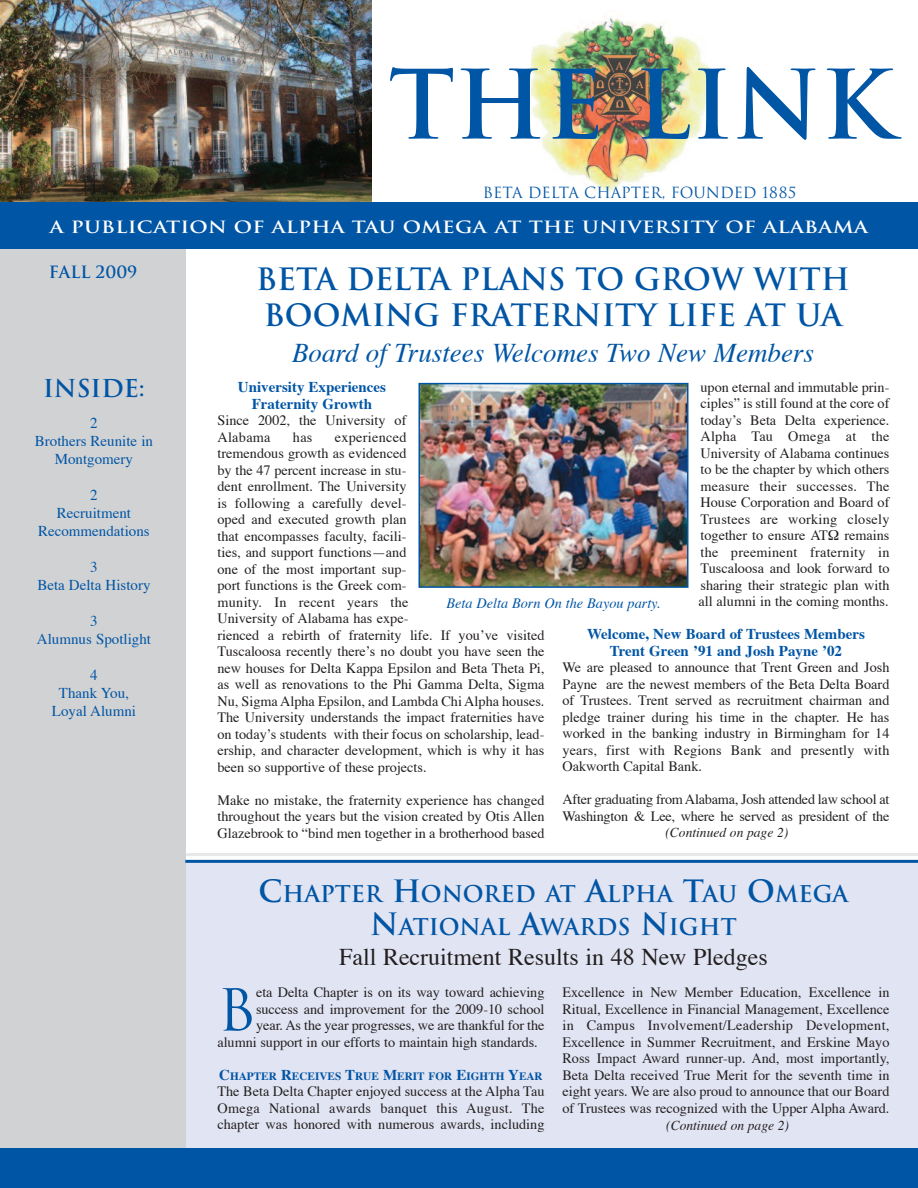
<style>
.page{position:relative;width:918px;height:1188px;background:#fff}
.page>*{position:absolute;margin:0;border:0;box-sizing:border-box;transform-origin:0 0}
.t1{font:700 93px "Trajan";color:#0155a5}
.t2{font:56.4px "Trajan";color:#0155a5}
.t3{font:700 30px/36px "Trajan";color:#0155a5}
.t4{font:italic 27px "Times";color:#0155a5}
.t5{font:24px "Times";color:#231f20}
.t6{font:700 24px "Trajan";color:#0155a5}
.t7{font:700 22.5px/33px "Trajan";color:#0155a5;text-align:center}
.t8{font:700 16.5px "Trajan";letter-spacing:.015em;color:#fff;scale:1.2 1}
.t9{font:700 16.5px "Trajan";color:#0155a5}
.t10{font:15px/18px "Times";color:#0155a5;text-align:center}
.t11{font:700 15px/16.5px "Times";color:#0155a5;text-align:center}
.t12{font:15px "Trajan";color:#0155a5}
.t13{font:14.25px/16.5px "Times";color:#231f20;text-align:justify}
.t14{font:italic 14.25px "Times";color:#0155a5}
.t15{font:italic 13.5px "Times";color:#231f20}
.t16{font:700 11.25px "Times";color:#0155a5}
.s1{font-size:30px}
.s2{font-size:15px}
</style>
<div class="page">
<div style="left:185px;top:863px;width:733px;height:315px;background:#e1e4f2"></div>
<img style="left:531px;top:16px;width:181px;height:175px">
<div style="left:0;top:198px;width:186px;height:951px;background:#d1d2d4"></div>
<img style="left:0;top:0;width:371px;height:203px">
<div style="left:0;top:203px;width:918px;height:46px;background:#0155a5"></div>
<div style="left:0;top:1148px;width:918px;height:40px;background:#0155a5"></div>
<img style="left:421px;top:386px;width:264px;height:199px">
<div style="left:418px;top:383px;width:270px;height:205px;border:2px solid #0155a5"></div>
<hr style="left:185px;top:860px;width:733px;height:3px;background:#0155a5">
<hr style="left:186px;top:853px;width:732px;height:3px;background:#e7e8e9">
<h1 class="t1" style="left:389px;top:52px;width:505px">THE LINK</h1>
<p class="t12" style="left:483px;top:184px;width:315px">BETA DELTA CHAPTER, FOUNDED 1885</p>
<p class="t8" style="left:50px;top:218px;width:683px">A PUBLICATION OF ALPHA TAU OMEGA AT THE UNIVERSITY OF ALABAMA</p>
<p class="t9" style="left:49px;top:263px;width:90px">FALL 2009</p>
<h3 class="t6" style="left:43px;top:374px;width:103px">INSIDE:</h3>
<p class="t10" style="left:35px;top:415px;width:120px">2<br>Brothers Reunite in<br>Montgomery</p>
<p class="t10" style="left:38px;top:487px;width:113px">2<br>Recruitment<br>Recommendations</p>
<p class="t10" style="left:37px;top:559px;width:115px">3<br>Beta Delta History</p>
<p class="t10" style="left:37px;top:613px;width:116px">3<br>Alumnus Spotlight</p>
<p class="t10" style="left:52px;top:667px;width:86px">4<br>Thank You,<br>Loyal Alumni</p>
<h3 class="t3" style="left:256px;top:262px;width:596px">BETA DELTA PLANS TO GROW WITH<br>BOOMING FRATERNITY LIFE AT UA</h3>
<h3 class="t4" style="left:292px;top:342px;width:523px">Board of Trustees Welcomes Two New Members</h3>
<p class="t11" style="left:238px;top:380px;width:150px">university experiences fraternity growth</p>
<p class="t13" style="left:217px;top:413px;width:191px">Since 2002, the University of<br>Alabama</p>
<p class="t13" style="left:698px;top:380px;width:193px">upon eternal and immutable prin&shy;ciples” is still found at the core of today’s Beta Delta experience.<br>Alpha Tau Omega at the University of Alabama continues to be the chapter by which others measure their successes. The House Corporation and Board of Trustees are working closely together to ensure AT remains the preeminent fraternity in Tuscaloosa and look forward to sharing their strategic plan with all alumni in the coming months.</p>
<p class="t11" style="left:587px;top:627px;width:279px">Welcome, New Board of trustees Members trent green ’91 and Josh payne ’02</p>
<p class="t13" style="left:562px;top:660px;width:329px">We are pleased to announce that Trent Green and Josh Payne are the newest members of the Beta Delta Board of Trustees. Trent served as recruitment chairman and pledge trainer during his time in the chapter. He has worked in the banking industry in Birmingham for 14 years, first with Regions Bank and presently with Oakworth Capital Bank.</p>
<p class="t13" style="left:562px;top:792px;width:329px">After graduating fromAlabama, Josh attended law school at<br>Washington &amp; Lee, where he served as president of the</p>
<p class="t15" style="left:665px;top:827px;width:124px">(Continued on page 2)</p>
<h3 class="t7" style="left:259px;top:878px;width:591px"><span class="s1">C</span>HAPTER <span class="s1">H</span>ONORED AT <span class="s1">A</span>LPHA <span class="s1">T</span>AU <span class="s1">O</span>MEGA<br><span class="s1">N</span>ATIONAL <span class="s1">A</span>WARDS <span class="s1">N</span>IGHT</h3>
<h3 class="t5" style="left:339px;top:947px;width:430px">Fall Recruitment Results in 48 New Pledges</h3>
<p class="t13" style="left:217px;top:430px;width:329px;text-align:left;text-indent:117px">experienced<br>tremendous growth as evidenced<br>by the 47 percent increase in stu-<br>dent enrollment. The University<br>is following a carefully devel-<br>oped and executed growth plan<br>that encompasses faculty, facili-<br>ties, and support functions—and<br>one of the most important sup-<br>port functions is the Greek com-<br>munity. In recent years the<br>University of Alabama has expe-<br>rienced a rebirth of fraternity life. If you’ve visited Tuscaloosa recently there’s no doubt you have seen the new houses for Delta Kappa Epsilon and Beta Theta Pi, as well as renovations to the Phi Gamma Delta, Sigma Nu, Sigma Alpha Epsilon, and Lambda Chi Alpha houses.<br>The University understands the impact fraternities have on today’s students with their focus on scholarship, lead&shy;ership, and character development, which is why it has been so supportive of these projects.</p>
<p class="t13" style="left:217px;top:793px;width:329px">Make no mistake, the fraternity experience has changed throughout the years but the vision created by Otis Allen Glazebrook to “bind men together in a brotherhood based</p>
<p class="t13" style="left:293px;top:430px;width:21px">has</p>
<p class="t14" style="left:447px;top:598px;width:215px">Beta Delta Born On the Bayou party.</p>
<h2 class="t2" style="left:218px;top:978px;width:40px">B</h2>
<p class="t13" style="left:256px;top:986px;width:290px">eta Delta Chapter is on its way toward achieving</p>
<p class="t13" style="left:256px;top:1002px;width:290px">success and improvement for the 2009-10 school</p>
<p class="t13" style="left:256px;top:1019px;width:290px">year. As the year progresses, we are thankful for the</p>
<p class="t13" style="left:218px;top:1035px;width:322px">alumni support in our efforts to maintain high standards.</p>
<p class="t16" style="left:219px;top:1072px;width:325px"><span class="s2">C</span>hapter <span class="s2">r</span>eCeives <span class="s2">t</span>rue <span class="s2">M</span>erit for <span class="s2">e</span>ighth <span class="s2">Y</span>ear</p>
<p class="t13" style="left:217px;top:1085px;width:329px">The Beta Delta Chapter enjoyed success at the Alpha Tau Omega National awards banquet this August. The chapter was honored with numerous awards, including</p>
<p class="t13" style="left:562px;top:986px;width:329px">Excellence in New Member Education, Excellence in Ritual, Excellence in Financial Management, Excellence in Campus Involvement/Leadership Development, Excellence in Summer Recruitment, and Erskine Mayo Ross Impact Award runner-up. And, most importantly, Beta Delta received True Merit for the seventh time in eight years. We are also proud to announce that our Board of Trustees was recognized with the Upper Alpha Award.</p>
<p class="t15" style="left:666px;top:1120px;width:124px">(Continued on page 2)</p>
</div>
